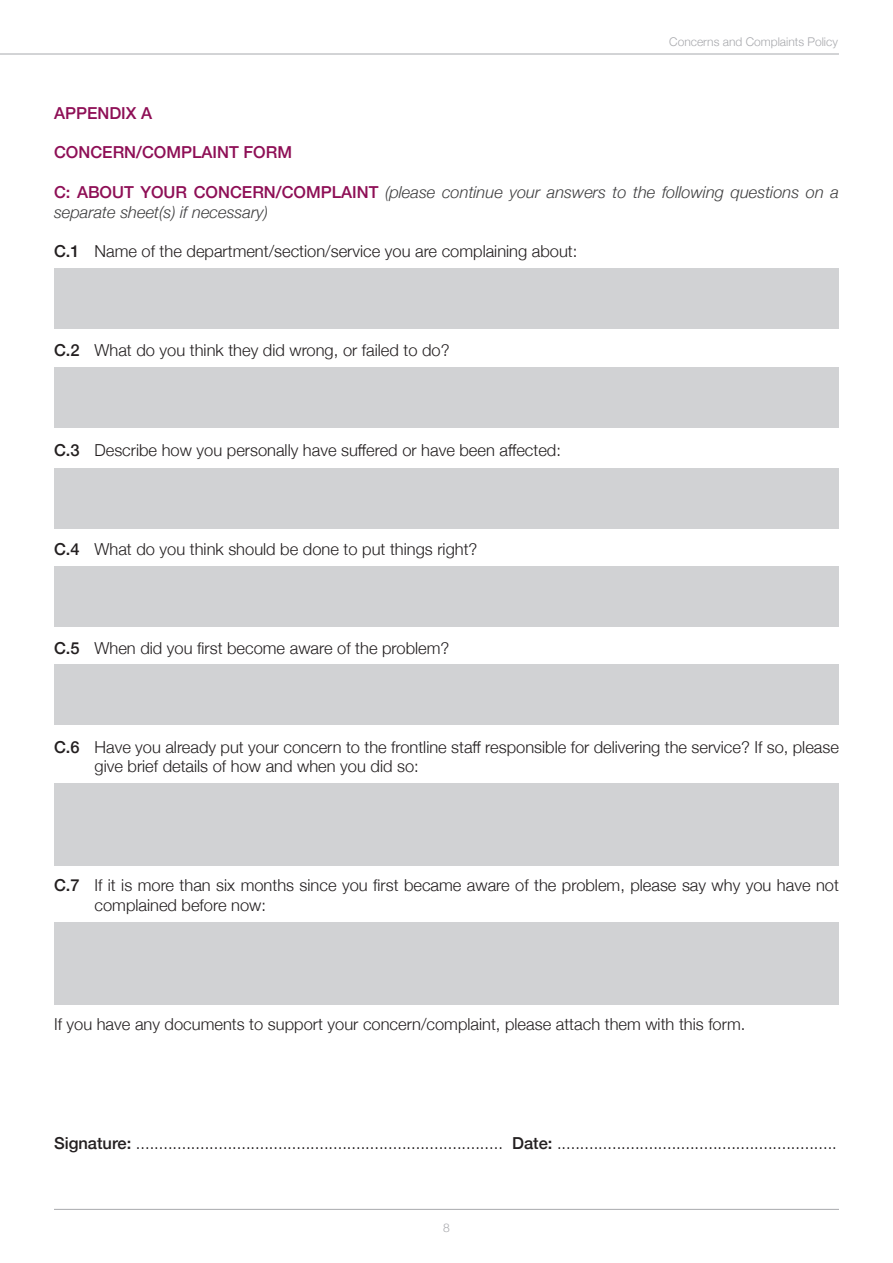
<style>
.page{position:relative;width:893px;height:1263px;background:#fff}
.page>*{position:absolute;margin:0;border:0;box-sizing:border-box;transform-origin:0 0}
.t1{font:300 16.5px/19.8px "Helvetica Neue";color:#231f20}
.t2{font:italic 300 16.5px/19.8px "Helvetica Neue";color:#3e3e3f}
.t3{font:500 16.5px "Helvetica Neue";color:#8e0f56}
.t4{font:300 12px "Helvetica Neue";color:#a8a9ad}
.s1{font-weight:500;font-style:normal;color:#8e0f56}
.s2{font-weight:500}
</style>
<div class="page">
<hr style="left:0;top:54px;width:839px;height:1px;background:#a8a9ad">
<hr style="left:54px;top:1209px;width:785px;height:1px;background:#a8a9ad">
<div style="left:54px;top:268px;width:785px;height:61px;background:#d1d2d4"></div>
<div style="left:54px;top:367px;width:785px;height:61px;background:#d1d2d4"></div>
<div style="left:54px;top:468px;width:785px;height:61px;background:#d1d2d4"></div>
<div style="left:54px;top:566px;width:785px;height:60px;background:#d1d2d4"></div>
<div style="left:54px;top:664px;width:785px;height:61px;background:#d1d2d4"></div>
<div style="left:54px;top:783px;width:785px;height:83px;background:#d1d2d4"></div>
<div style="left:54px;top:922px;width:785px;height:82px;background:#d1d2d4"></div>
<p class="t4" style="left:669px;top:32px;width:170px">Concerns and Complaints Policy</p>
<p class="t3" style="left:54px;top:100px;width:100px">APPENDIX A</p>
<p class="t3" style="left:54px;top:139px;width:240px">CONCERN/COMPLAINT FORM</p>
<p class="t2" style="left:54px;top:181px;width:786px"><span class="s1">C: ABOUT YOUR CONCERN/COMPLAINT</span> (please continue your answers to the following questions on a separate sheet(s) if necessary)</p>
<p class="t1" style="left:54px;top:240px;width:525px"><span class="s2">C.1</span> Name of the department/section/service you are complaining about:</p>
<p class="t1" style="left:54px;top:339px;width:397px"><span class="s2">C.2</span> What do you think they did wrong, or failed to do?</p>
<p class="t1" style="left:54px;top:438px;width:508px"><span class="s2">C.3</span> Describe how you personally have suffered or have been affected:</p>
<p class="t1" style="left:54px;top:537px;width:425px"><span class="s2">C.4</span> What do you think should be done to put things right?</p>
<p class="t1" style="left:54px;top:636px;width:397px"><span class="s2">C.5</span> When did you first become aware of the problem?</p>
<p class="t1" style="left:95px;top:735px;width:746px;text-indent:-41px"><span class="s2">C.6</span> Have you already put your concern to the frontline staff responsible for delivering the service? If so, please give brief details of how and when you did so:</p>
<p class="t1" style="left:95px;top:874px;width:746px;text-indent:-41px"><span class="s2">C.7</span> If it is more than six months since you first became aware of the problem, please say why you have not complained before now:</p>
<p class="t1" style="left:54px;top:1013px;width:693px">If you have any documents to support your concern/complaint, please attach them with this form.</p>
<p class="t1" style="left:54px;top:1131px;width:784px"><span class="s2">Signature:</span> ................................................................................ <span class="s2">Date:</span> .............................................................</p>
<p class="t4" style="left:443px;top:1218px;width:8px">8</p>
</div>
